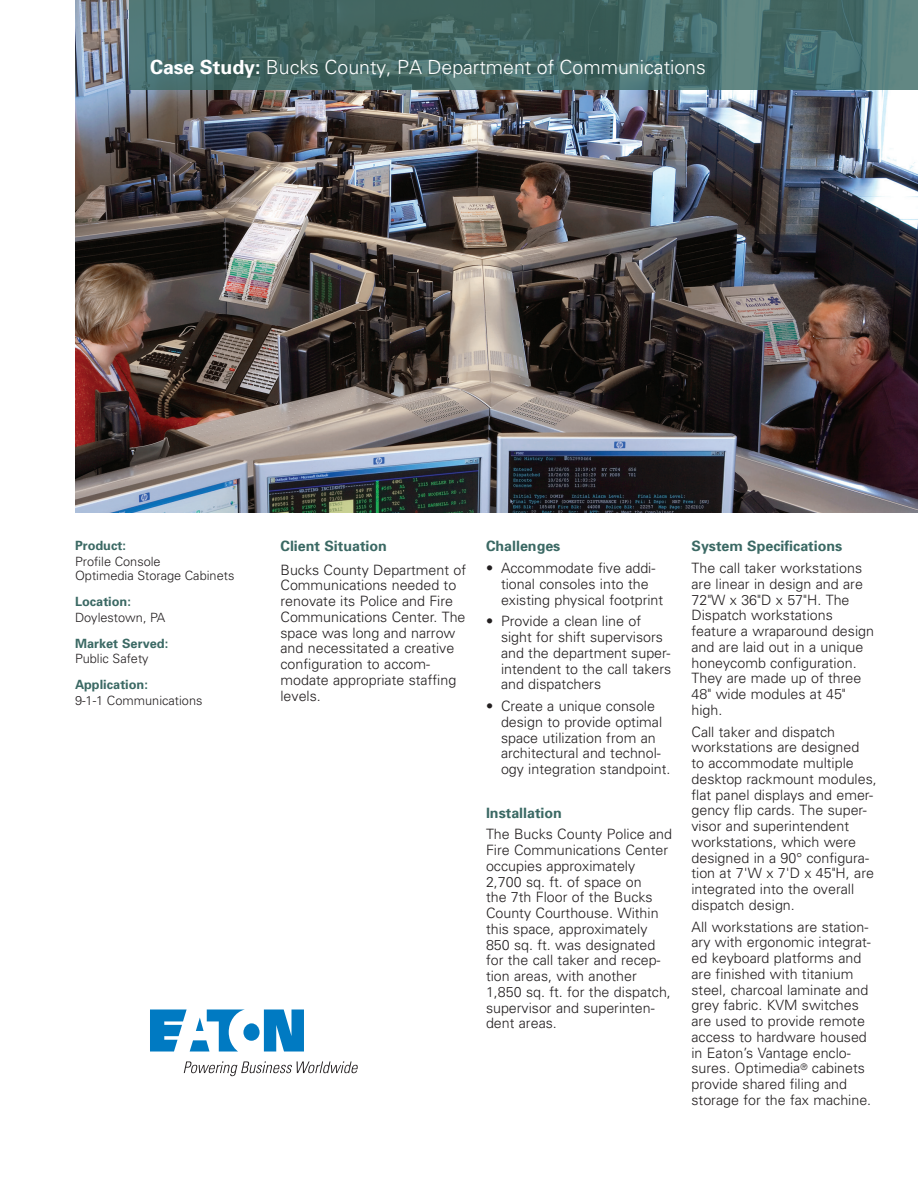
<style>
.page{position:relative;width:918px;height:1188px;background:#fff}
.page>*{position:absolute;margin:0;border:0;box-sizing:border-box;transform-origin:0 0}
.Case_Study_Header{font:300 19.5px "Univers";color:#fff}
.Body_Copy{font:300 14.25px/15.8px "Univers";color:#231f20}
.Body_Copy-2{font:700 14.25px "Univers";color:#3b6964}
.Body_Copy_Head{font:700 14.25px "Univers";color:#3b6964}
.t1{font:300 12.75px/14.2px "Univers";color:#231f20}
.Highlight_Categories{font:700 12.75px "Univers";color:#3b6964}
.s1{font-weight:700}
</style>
<div class="page">
<svg style="left:150px;top:1010px;width:154px;height:42px"></svg>
<svg style="left:184px;top:1061px;width:174px;height:15px"></svg>
<img style="left:75px;top:0;width:843px;height:513px">
<svg style="left:129px;top:0;width:789px;height:90px;background:#466b68"></svg>
<p class="Case_Study_Header" style="left:150px;top:55px;width:557px"><span class="s1">Case Study:</span> Bucks County, PA Department of Communications</p>
<p class="Highlight_Categories" style="left:75px;top:538px;width:52px">Product:</p>
<p class="t1" style="left:75px;top:554px;width:161px">Profile Console<br>Optimedia Storage Cabinets</p>
<p class="Highlight_Categories" style="left:75px;top:594px;width:57px">Location:</p>
<p class="t1" style="left:75px;top:610px;width:92px">Doylestown, PA</p>
<p class="Highlight_Categories" style="left:75px;top:635px;width:95px">Market Served:</p>
<p class="t1" style="left:75px;top:652px;width:75px">Public Safety</p>
<p class="Highlight_Categories" style="left:75px;top:677px;width:74px">Application:</p>
<p class="t1" style="left:75px;top:693px;width:129px">9-1-1 Communications</p>
<p class="Body_Copy_Head" style="left:280px;top:538px;width:108px">Client Situation</p>
<p class="Body_Copy" style="left:280px;top:562px;width:187px">Bucks County Department of<br>Communications needed to renovate its Police and Fire<br>Communications Center. The space was long and narrow and necessitated a creative configuration to accom&shy;modate appropriate staffing levels.</p>
<p class="Body_Copy-2" style="left:486px;top:538px;width:76px">Challenges</p>
<p class="Body_Copy" style="left:501px;top:560px;width:164px;text-indent:-15px">• Accommodate five addi&shy;tional consoles into the existing physical footprint</p>
<p class="Body_Copy" style="left:501px;top:613px;width:172px;text-indent:-15px">• Provide a clean line of sight for shift supervisors and the department super&shy;intendent to the call takers and dispatchers</p>
<p class="Body_Copy" style="left:501px;top:698px;width:171px;text-indent:-15px">• Create a unique console design to provide optimal space utilization from an architectural and technol&shy;ogy integration standpoint.</p>
<p class="Body_Copy-2" style="left:486px;top:804px;width:78px">Installation</p>
<p class="Body_Copy" style="left:486px;top:826px;width:188px">The Bucks County Police and<br>Fire Communications Center occupies approximately<br>2,700 sq. ft. of space on<br>the 7th Floor of the Bucks<br>County Courthouse. Within this space, approximately<br>850 sq. ft. was designated for the call taker and recep&shy;tion areas, with another<br>1,850 sq. ft. for the dispatch, supervisor and superinten&shy;dent areas.</p>
<p class="Body_Copy-2" style="left:692px;top:538px;width:152px">System Specifications</p>
<p class="Body_Copy" style="left:692px;top:560px;width:184px">The call taker workstations are linear in design and are<br>72"W x 36"D x 57"H. The<br>Dispatch workstations feature a wraparound design and are laid out in a unique honeycomb configuration.<br>They are made up of three<br>48" wide modules at 45" high.</p>
<p class="Body_Copy" style="left:692px;top:724px;width:187px">Call taker and dispatch workstations are designed<br>to accommodate multiple desktop rackmount modules, flat panel displays and emer&shy;gency flip cards. The super&shy;visor and superintendent workstations, which were designed in a 90° configura&shy;tion at 7'W x 7'D x 45"H, are integrated into the overall dispatch design.</p>
<p class="Body_Copy" style="left:692px;top:919px;width:181px">All workstations are station&shy;ary with ergonomic integrat&shy;ed keyboard platforms and are finished with titanium steel, charcoal laminate and grey fabric. KVM switches are used to provide remote access to hardware housed in Eaton’s Vantage enclo&shy;sures. Optimedia<sup>®</sup> cabinets provide shared filing and storage for the fax machine.</p>
</div>
